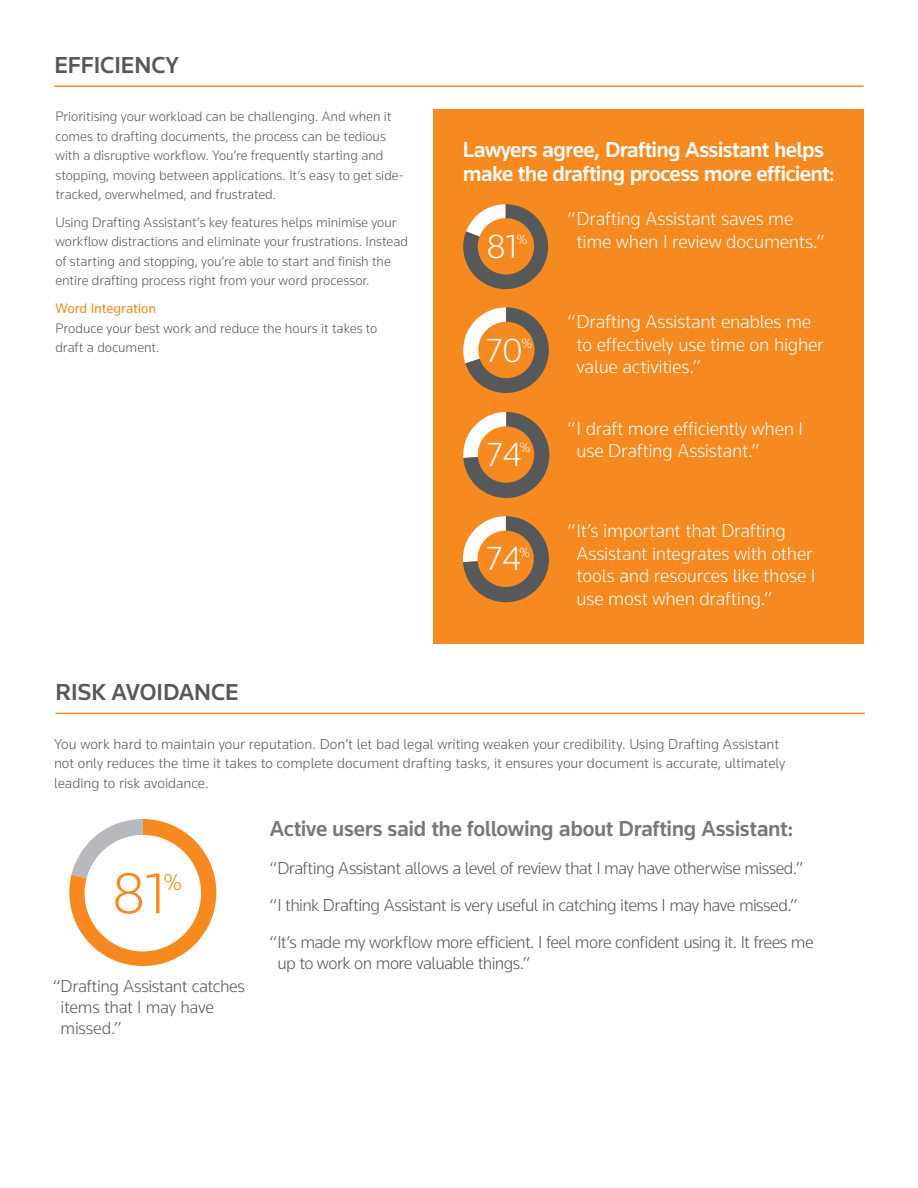
<style>
.page{position:relative;width:918px;height:1188px;background:#fff}
.page>*{position:absolute;margin:0;border:0;box-sizing:border-box;transform-origin:0 0}
.t1{font:300 59.7px "Knowledge";color:#f6891f}
.t2{font:300 34.8px "Knowledge";color:#fff}
.t3{font:500 24px "Knowledge";color:#57585a}
.t4{font:300 23.85px "Knowledge";color:#f6891f}
._03_body_copy{font:500 22.5px/24px "Knowledge";letter-spacing:-.03em;color:#fff}
._03_body_copy-2{font:500 22.5px "Knowledge";letter-spacing:-.02em;color:#76787b}
._03_body_copy-3{font:300 19.5px/22.5px "Knowledge";letter-spacing:-.015em;color:#fff}
._03_body_copy-4{font:300 18px/21px "Knowledge";letter-spacing:-.03em;color:#57585a}
._03_body_copy-5{font:300 15px/19.5px "Knowledge";letter-spacing:-.005em;color:#57585a}
._03_body_copy-6{font:300 14.25px/19.5px "Knowledge";color:#57585a}
._03_body_copy-7{font:14.25px "Knowledge";letter-spacing:-.005em;color:#f6891f}
.t5{font:300 13.8px "Knowledge";color:#fff}
</style>
<div class="page">
<hr style="left:54px;top:86px;width:810px;height:1px;background:#f6891f">
<hr style="left:55px;top:713px;width:810px;height:1px;background:#f6891f">
<div style="left:433px;top:110px;width:431px;height:534px;background:#f6891f"></div>
<svg style="left:463px;top:204px;width:85px;height:85px"></svg>
<div style="left:478px;top:218px;width:56px;height:56px;background:#f6891f;border-radius:50%"></div>
<svg style="left:463px;top:307px;width:86px;height:86px"></svg>
<div style="left:478px;top:322px;width:57px;height:56px;background:#f6891f;border-radius:50%"></div>
<svg style="left:463px;top:412px;width:86px;height:86px"></svg>
<div style="left:478px;top:426px;width:56px;height:57px;background:#f6891f;border-radius:50%"></div>
<svg style="left:462px;top:516px;width:87px;height:86px"></svg>
<div style="left:477px;top:531px;width:57px;height:56px;background:#f6891f;border-radius:50%"></div>
<svg style="left:69px;top:819px;width:147px;height:147px"></svg>
<div style="left:85px;top:835px;width:116px;height:116px;background:#fff;border-radius:50%"></div>
<p class="t3" style="left:54px;top:50px;width:126px">EFFICIENCY</p>
<p class="_03_body_copy-6" style="left:55px;top:106px;width:350px">Prioritising your workload can be challenging. And when it comes to drafting documents, the process can be tedious with a disruptive workflow. You’re frequently starting and stopping, moving between applications. It’s easy to get side&shy;tracked, overwhelmed, and frustrated.</p>
<p class="_03_body_copy-6" style="left:55px;top:212px;width:354px">Using Drafting Assistant’s key features helps minimise your workflow distractions and eliminate your frustrations. Instead of starting and stopping, you’re able to start and finish the entire drafting process right from your word processor.</p>
<p class="_03_body_copy-7" style="left:55px;top:300px;width:102px">Word Integration</p>
<p class="_03_body_copy-6" style="left:55px;top:318px;width:324px">Produce your best work and reduce the hours it takes to draft a document.</p>
<p class="t3" style="left:55px;top:677px;width:185px">RISK AVOIDANCE</p>
<p class="_03_body_copy" style="left:463px;top:137px;width:374px">Lawyers agree, Drafting Assistant helps make the drafting process more efficient:</p>
<h2 class="t2" style="left:486px;top:225px;width:32px">81</h2>
<p class="t5" style="left:516px;top:231px;width:12px">%</p>
<h2 class="t2" style="left:486px;top:329px;width:38px">70</h2>
<p class="t5" style="left:521px;top:335px;width:12px">%</p>
<h2 class="t2" style="left:487px;top:433px;width:36px">74</h2>
<p class="t5" style="left:519px;top:439px;width:12px">%</p>
<h2 class="t2" style="left:486px;top:537px;width:36px">74</h2>
<p class="t5" style="left:519px;top:544px;width:12px">%</p>
<p class="_03_body_copy-3" style="left:577px;top:207px;width:249px;text-indent:-9px">“Drafting Assistant saves me time when I review documents.”</p>
<p class="_03_body_copy-3" style="left:577px;top:310px;width:248px;text-indent:-9px">“Drafting Assistant enables me to effectively use time on higher value activities.”</p>
<p class="_03_body_copy-3" style="left:577px;top:416px;width:228px;text-indent:-9px">“I draft more efficiently when I use Drafting Assistant.”</p>
<p class="_03_body_copy-3" style="left:577px;top:519px;width:240px;text-indent:-9px">“It’s important that Drafting<br>Assistant integrates with other tools and resources like those I use most when drafting.”</p>
<p class="_03_body_copy-5" style="left:54px;top:734px;width:733px">You work hard to maintain your reputation. Don’t let bad legal writing weaken your credibility. Using Drafting Assistant not only reduces the time it takes to complete document drafting tasks, it ensures your document is accurate, ultimately leading to risk avoidance.</p>
<p class="_03_body_copy-2" style="left:270px;top:815px;width:525px">Active users said the following about Drafting Assistant:</p>
<p class="_03_body_copy-4" style="left:270px;top:857px;width:535px">“Drafting Assistant allows a level of review that I may have otherwise missed.”</p>
<p class="_03_body_copy-4" style="left:270px;top:894px;width:529px">“I think Drafting Assistant is very useful in catching items I may have missed.”</p>
<p class="_03_body_copy-4" style="left:277px;top:931px;width:538px;text-indent:-8px">“It’s made my workflow more efficient. I feel more confident using it. It frees me up to work on more valuable things.”</p>
<h1 class="t1" style="left:112px;top:856px;width:54px">81</h1>
<h3 class="t4" style="left:163px;top:867px;width:20px">%</h3>
<p class="_03_body_copy-4" style="left:61px;top:975px;width:186px;text-indent:-8px">“Drafting Assistant catches items that I may have missed.”</p>
</div>
